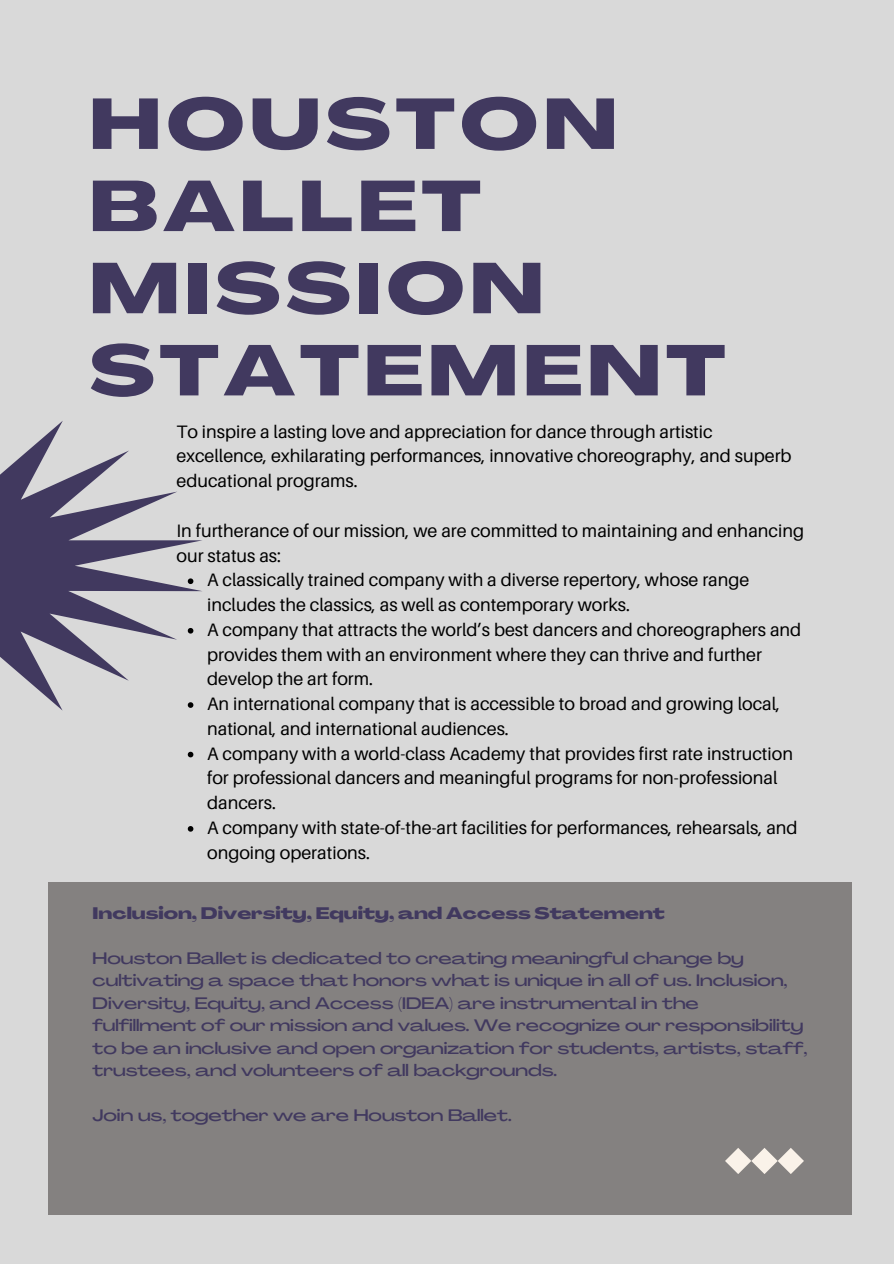
<style>
.page{position:relative;width:894px;height:1264px;background:#fff}
.page>*{position:absolute;margin:0;border:0;box-sizing:border-box;transform-origin:0 0}
.t1{font:800 70.5px/82.2px "Agrandir Grand";letter-spacing:.07em;color:#41395f}
.t2{font:18px/24.8px "Aileron";color:#000}
.t3{font:500 16.35px/22.5px "Agrandir Grand";color:#41395f}
.t4{font:800 16.35px "Agrandir Grand";color:#41395f}
</style>
<div class="page">
<div style="left:0;top:0;width:893px;height:1263px;background:#d9d9d9"></div>
<div style="left:49px;top:882px;width:802px;height:333px;background:#848180"></div>
<svg style="left:188px;top:751px;width:5px;height:6px"></svg>
<svg style="left:188px;top:826px;width:5px;height:5px"></svg>
<svg style="left:0;top:421px;width:202px;height:290px"></svg>
<svg style="left:725px;top:1148px;width:78px;height:25px"></svg>
<h2 class="t1" style="left:89px;top:90px;width:637px">HOUSTON<br>BALLET<br>MISSION<br>STATEMENT</h2>
<h1 class="t2" style="left:176px;top:418px;width:616px">To inspire a lasting love and appreciation for dance through artistic excellence, exhilarating performances, innovative choreography, and superb educational programs.</h1>
<p class="t2" style="left:176px;top:517px;width:629px">In furtherance of our mission, we are committed to maintaining and enhancing our status as:</p>
<p class="t2" style="left:207px;top:567px;width:543px">A classically trained company with a diverse repertory, whose range includes the classics, as well as contemporary works.</p>
<p class="t2" style="left:207px;top:616px;width:595px">A company that attracts the world’s best dancers and choreographers and provides them with an environment where they can thrive and further develop the art form.</p>
<p class="t2" style="left:207px;top:691px;width:574px">An international company that is accessible to broad and growing local, national, and international audiences.</p>
<p class="t2" style="left:207px;top:740px;width:587px">A company with a world-class Academy that provides first rate instruction for professional dancers and meaningful programs for non-professional dancers.</p>
<p class="t2" style="left:207px;top:814px;width:592px">A company with state-of-the-art facilities for performances, rehearsals, and ongoing operations.</p>
<p class="t4" style="left:93px;top:906px;width:573px">Inclusion, Diversity, Equity, and Access Statement</p>
<p class="t3" style="left:93px;top:948px;width:716px">Houston Ballet is dedicated to creating meaningful change by cultivating a space that honors what is unique in all of us. Inclusion, Diversity, Equity, and Access (IDEA) are instrumental in the<br>fulfillment of our mission and values. We recognize our responsibility to be an inclusive and open organization for students, artists, staff, trustees, and volunteers of all backgrounds.</p>
<h2 class="t3" style="left:93px;top:1105px;width:420px">Join us, together we are Houston Ballet.</h2>
</div>
